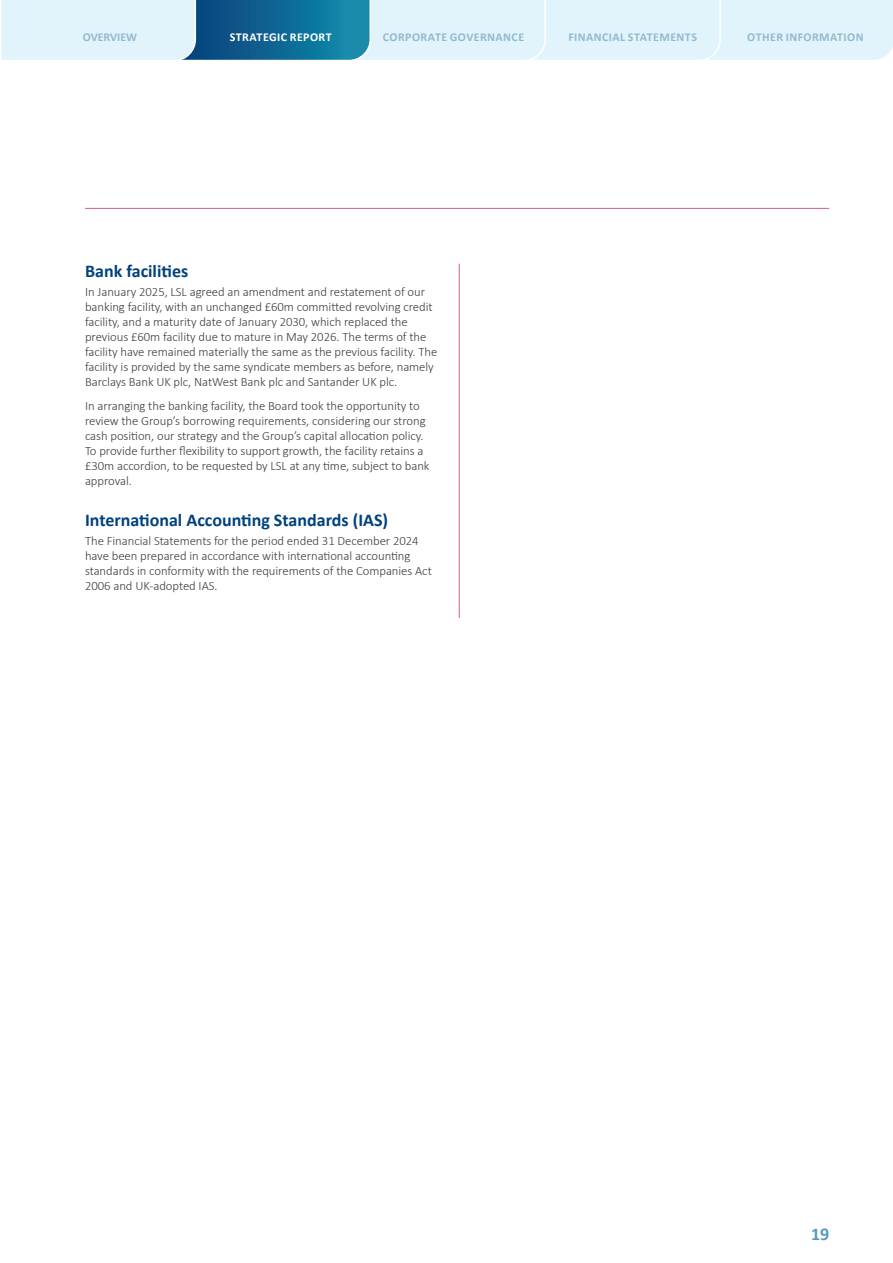
<style>
.page{position:relative;width:893px;height:1263px;background:#fff}
.page>*{position:absolute;margin:0;border:0;box-sizing:border-box;transform-origin:0 0}
.t1{font:700 18px "Calibri";color:#01427c}
.t2{font:700 18px "Calibri";color:#549cb8}
.t3{font:300 12.75px/15px "Calibri";letter-spacing:-.005em;color:#3e3e3f}
.t4{font:700 12px "Calibri";letter-spacing:.035em;color:#93b9cd}
.t5{font:700 12px "Calibri";letter-spacing:.035em;color:#fff}
.t6{font:700 12px "Calibri";letter-spacing:-.005em;color:#93b9cd}
</style>
<div class="page">
<svg style="left:1px;top:0;width:892px;height:60px;background:#b8d9e8"></svg>
<hr style="left:85px;top:208px;width:744px;height:1px;background:#d95e7f">
<hr style="left:459px;top:264px;width:1px;height:354px;background:#d95e7f">
<p class="t6" style="left:83px;top:29px;width:56px">OVERVIEW</p>
<p class="t5" style="left:230px;top:29px;width:103px">STRATEGIC REPORT</p>
<p class="t4" style="left:383px;top:29px;width:143px">CORPORATE GOVERNANCE</p>
<p class="t4" style="left:568px;top:29px;width:130px">FINANCIAL STATEMENTS</p>
<p class="t4" style="left:747px;top:29px;width:118px">OTHER INFORMATION</p>
<h1 class="t1" style="left:85px;top:258px;width:105px">Bank facilities</h1>
<p class="t3" style="left:85px;top:285px;width:354px">In January 2025, LSL agreed an amendment and restatement of our banking facility, with an unchanged £60m committed revolving credit facility, and a maturity date of January 2030, which replaced the previous £60m facility due to mature in May 2026. The terms of the facility have remained materially the same as the previous facility. The facility is provided by the same syndicate members as before, namely Barclays Bank UK plc, NatWest Bank plc and Santander UK plc.</p>
<p class="t3" style="left:85px;top:398px;width:346px">In arranging the banking facility, the Board took the opportunity to review the Group’s borrowing requirements, considering our strong cash position, our strategy and the Group’s capital allocation policy.<br>To provide further flexibility to support growth, the facility retains a £30m accordion, to be requested by LSL at any time, subject to bank approval.</p>
<h1 class="t1" style="left:85px;top:507px;width:305px">International Accounting Standards (IAS)</h1>
<p class="t3" style="left:85px;top:533px;width:348px">The Financial Statements for the period ended 31 December 2024 have been prepared in accordance with international accounting standards in conformity with the requirements of the Companies Act 2006 and UK-adopted IAS.</p>
<h1 class="t2" style="left:811px;top:1221px;width:20px">19</h1>
</div>
